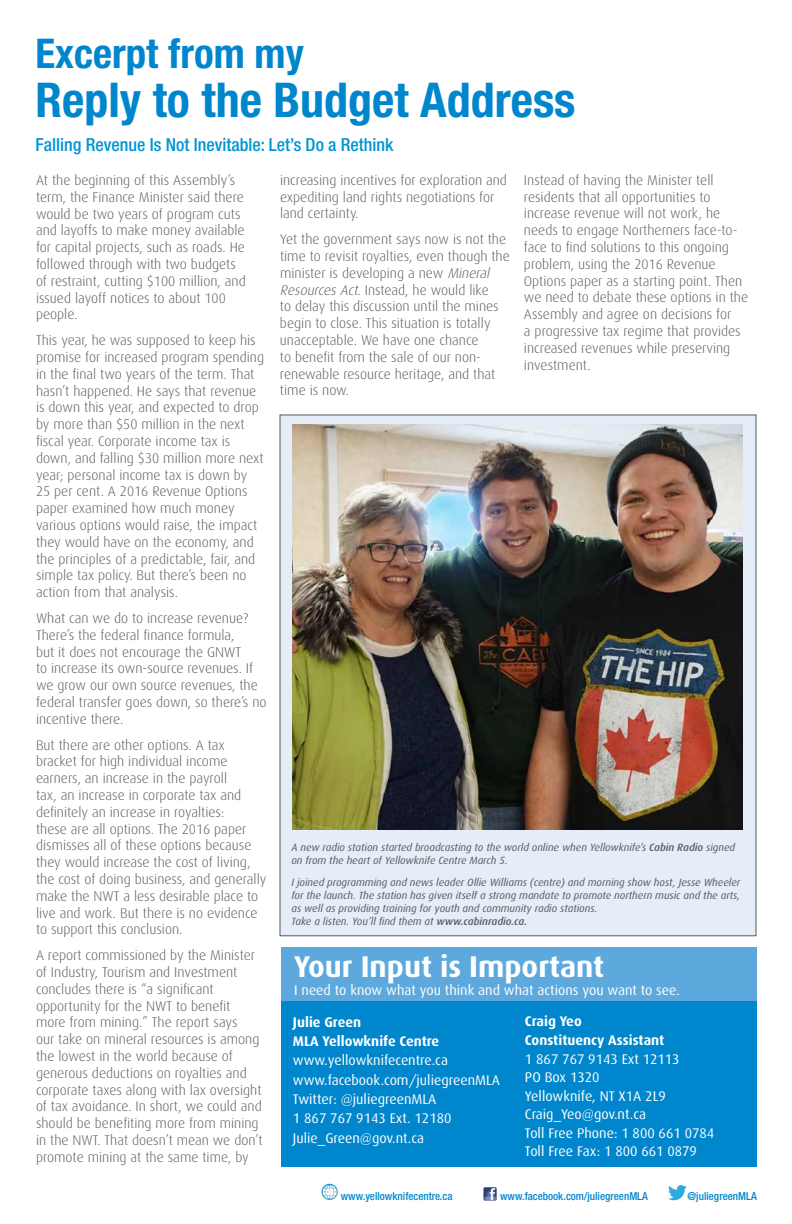
<style>
.page{position:relative;width:792px;height:1224px;background:#fff}
.page>*{position:absolute;margin:0;border:0;box-sizing:border-box;transform-origin:0 0}
.t1{font:700 condensed 48px "Helvetica Neue";color:#0086cc}
.t2{font:700 condensed 41px "Helvetica Neue";color:#0086cc}
.t3{font:700 30px "Dax";color:#fff}
.t4{font:500 condensed 18px "Helvetica Neue";color:#0095d4}
.t5{font:300 14px/16.8px "Dax";color:#58595b}
.t6{font:14px/18.5px "Dax";color:#fff}
.t7{font:700 14px/19.3px "Dax";color:#fff}
.t8{font:500 condensed 11px "Helvetica Neue";color:#0086cc}
.t9{font:italic 10.5px/13px "Dax";color:#5a5b5d}
.s1{font-style:italic}
.s2{font-weight:500}
</style>
<div class="page">
<svg style="left:483px;top:1187px;width:14px;height:14px"></svg>
<svg style="left:484px;top:1187px;width:13px;height:14px"></svg>
<svg style="left:668px;top:1185px;width:19px;height:15px"></svg>
<svg style="left:321px;top:1184px;width:17px;height:16px"></svg>
<div style="left:280px;top:415px;width:476px;height:521px;background:#e4edf8"></div>
<div style="left:281px;top:948px;width:476px;height:219px;background:#0086cc"></div>
<div style="left:281px;top:947px;width:476px;height:54px;background:#5da9dd"></div>
<img style="left:292px;top:425px;width:451px;height:405px">
<h2 class="t2" style="left:36px;top:28px;width:270px">Excerpt from my</h2>
<h1 class="t1" style="left:36px;top:71px;width:542px">Reply to the Budget Address</h1>
<p class="t4" style="left:36px;top:134px;width:360px">Falling Revenue Is Not Inevitable: Let’s Do a Rethink</p>
<p class="t5" style="left:280px;top:172px;width:229px">increasing incentives for exploration and expediting land rights negotiations for land certainty.</p>
<p class="t5" style="left:280px;top:231px;width:231px">Yet the government says now is not the time to revisit royalties, even though the minister is developing a new <span class="s1">Mineral ResourcesAct</span>. Instead, he would like<br>to delay this discussion until the mines begin to close. This situation is totally unacceptable. We have one chance<br>to benefit from the sale of our non&shy;renewable resource heritage, and that time is now.</p>
<p class="t5" style="left:524px;top:172px;width:226px">Instead of having the Minister tell residents that all opportunities to increase revenue will not work, he needs to engage Northerners face-to&shy;face to find solutions to this ongoing problem, using the 2016 Revenue Options paper as a starting point. Then we need to debate these options in the Assembly and agree on decisions for<br>a progressive tax regime that provides increased revenues while preserving investment.</p>
<p class="t5" style="left:36px;top:172px;width:211px">At the beginning of this Assembly’s term, the Finance Minister said there would be two years of program cuts and layoffs to make money available for capital projects, such as roads. He followed through with two budgets of restraint, cutting $100 million, and issued layoff notices to about 100 people.</p>
<p class="t5" style="left:36px;top:332px;width:230px">This year, he was supposed to keep his promise for increased program spending in the final two years of the term. That hasn’t happened. He says that revenue is down this year, and expected to drop by more than $50 million in the next fiscal year. Corporate income tax is down, and falling $30 million more next year; personal income tax is down by 25 per cent. A 2016 Revenue Options paper examined how much money various options would raise, the impact they would have on the economy, and the principles of a predictable, fair, and simple tax policy. But there’s been no action from that analysis.</p>
<p class="t5" style="left:36px;top:610px;width:232px">What can we do to increase revenue?<br>There’s the federal finance formula,<br>but it does not encourage the GNWT<br>to increase its own-source revenues. If we grow our own source revenues, the federal transfer goes down, so there’s no incentive there.</p>
<p class="t5" style="left:36px;top:736px;width:232px">But there are other options. A tax bracket for high individual income earners, an increase in the payroll<br>tax, an increase in corporate tax and definitely an increase in royalties:<br>these are all options. The 2016 paper dismisses all of these options because they would increase the cost of living, the cost of doing business, and generally make the NWT a less desirable place to live and work. But there is no evidence to support this conclusion.</p>
<p class="t5" style="left:36px;top:947px;width:228px">A report commissioned by the Minister of Industry, Tourism and Investment concludes there is “a significant opportunity for the NWT to benefit more from mining.” The report says<br>our take on mineral resources is among the lowest in the world because of generous deductions on royalties and corporate taxes along with lax oversight of tax avoidance. In short, we could and should be benefiting more from mining in the NWT. That doesn’t mean we don’t promote mining at the same time, by</p>
<h3 class="t3" style="left:294px;top:950px;width:312px">Your Input is Important</h3>
<p class="t9" style="left:291px;top:841px;width:445px">A new radio station started broadcasting to the world online when Yellowknife’s <span class="s2">Cabin Radio</span> signed on from the heart of Yellowknife Centre March 5.</p>
<p class="t9" style="left:291px;top:876px;width:450px">I joined programming and news leader Ollie Williams (centre) and morning show host, Jesse Wheeler for the launch. The station has given itself a strong mandate to promote northern music and the arts, as well as providing training for youth and community radio stations.<br>Take a listen. You’ll find them at <span class="s2">www.cabinradio.ca.</span></p>
<p class="t6" style="left:294px;top:981px;width:387px">I need to know what you think and what actions you want to see.</p>
<p class="t7" style="left:293px;top:1012px;width:148px">Julie Green<br>MLA Yellowknife Centre</p>
<p class="t6" style="left:293px;top:1051px;width:209px;line-height:19.3px">www.yellowknifecentre.ca www.facebook.com/juliegreenMLA<br>Twitter: @juliegreenMLA<br>1 867 767 9143 Ext. 12180<br>Julie_Green@gov.nt.ca</p>
<p class="t7" style="left:525px;top:1011px;width:141px">Craig Yeo<br>Constituency Assistant</p>
<p class="t6" style="left:525px;top:1050px;width:191px">1 867 767 9143 Ext 12113<br>PO Box 1320<br>Yellowknife, NT X1A 2L9<br>Craig_Yeo@gov.nt.ca<br>Toll Free Phone: 1 800 661 0784<br>Toll Free Fax: 1 800 661 0879</p>
<p class="t8" style="left:341px;top:1189px;width:113px">www.yellowknifecentre.ca</p>
<p class="t8" style="left:500px;top:1189px;width:149px">www.facebook.com/juliegreenMLA</p>
<p class="t8" style="left:687px;top:1189px;width:71px">@juliegreenMLA</p>
</div>
